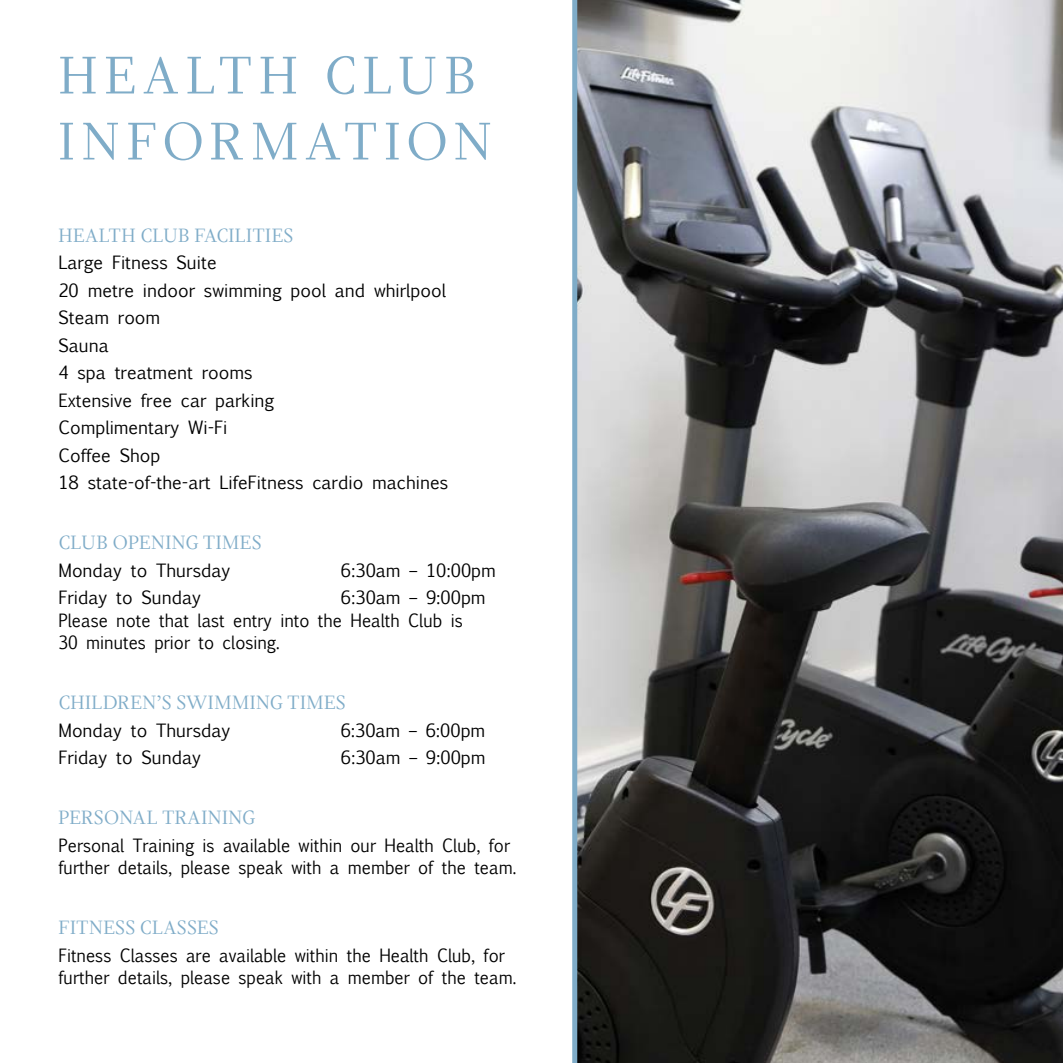
<style>
.page{position:relative;width:1063px;height:1063px;background:#fff}
.page>*{position:absolute;margin:0;border:0;box-sizing:border-box;transform-origin:0 0}
.t1{font:55px/66px "Admark";letter-spacing:.125em;color:#7facc8}
.t2{font:20px "Admark";letter-spacing:.025em;color:#7facc8}
.t3{font:17.5px/27.5px "Euphemia UCAS";color:#000}
.t4{font:17.5px/22.5px "Euphemia UCAS";color:#000;scale:.95 1}
</style>
<div class="page">
<svg style="left:572px;top:0;width:491px;height:1063px;background:#6d6e6f"></svg>
<h1 class="t1" style="left:58px;top:43px;width:435px">HEALTH CLUB<br>INFORMATION</h1>
<p class="t2" style="left:58px;top:225px;width:236px">HEALTH CLUB FACILITIES</p>
<p class="t3" style="left:58px;top:249px;width:391px">Large Fitness Suite<br>20 metre indoor swimming pool and whirlpool<br>Steam room<br>Sauna<br>4 spa treatment rooms<br>Extensive free car parking<br>Complimentary Wi-Fi<br>Coffee Shop<br>18 state-of-the-art LifeFitness cardio machines</p>
<p class="t2" style="left:58px;top:532px;width:205px">CLUB OPENING TIMES</p>
<p class="t3" style="left:58px;top:557px;width:174px">Monday to Thursday</p>
<p class="t3" style="left:341px;top:557px;width:156px">6:30am – 10:00pm</p>
<p class="t3" style="left:58px;top:584px;width:144px">Friday to Sunday</p>
<p class="t3" style="left:58px;top:587px;width:429px;line-height:22.5px;text-indent:283px">6:30am – 9:00pm<br>Please note that last entry into the Health Club is<br>30 minutes prior to closing.</p>
<p class="t2" style="left:58px;top:692px;width:289px">CHILDREN’S SWIMMING TIMES</p>
<p class="t3" style="left:58px;top:717px;width:174px">Monday to Thursday</p>
<p class="t3" style="left:341px;top:717px;width:146px">6:30am – 6:00pm</p>
<p class="t3" style="left:58px;top:744px;width:144px">Friday to Sunday</p>
<p class="t3" style="left:341px;top:744px;width:146px">6:30am – 9:00pm</p>
<p class="t2" style="left:58px;top:807px;width:198px">PERSONAL TRAINING</p>
<p class="t4" style="left:58px;top:834px;width:483px">Personal Training is available within our Health Club, for further details, please speak with a member of the team.</p>
<p class="t2" style="left:58px;top:917px;width:162px">FITNESS CLASSES</p>
<p class="t4" style="left:58px;top:944px;width:483px">Fitness Classes are available within the Health Club, for further details, please speak with a member of the team.</p>
</div>
